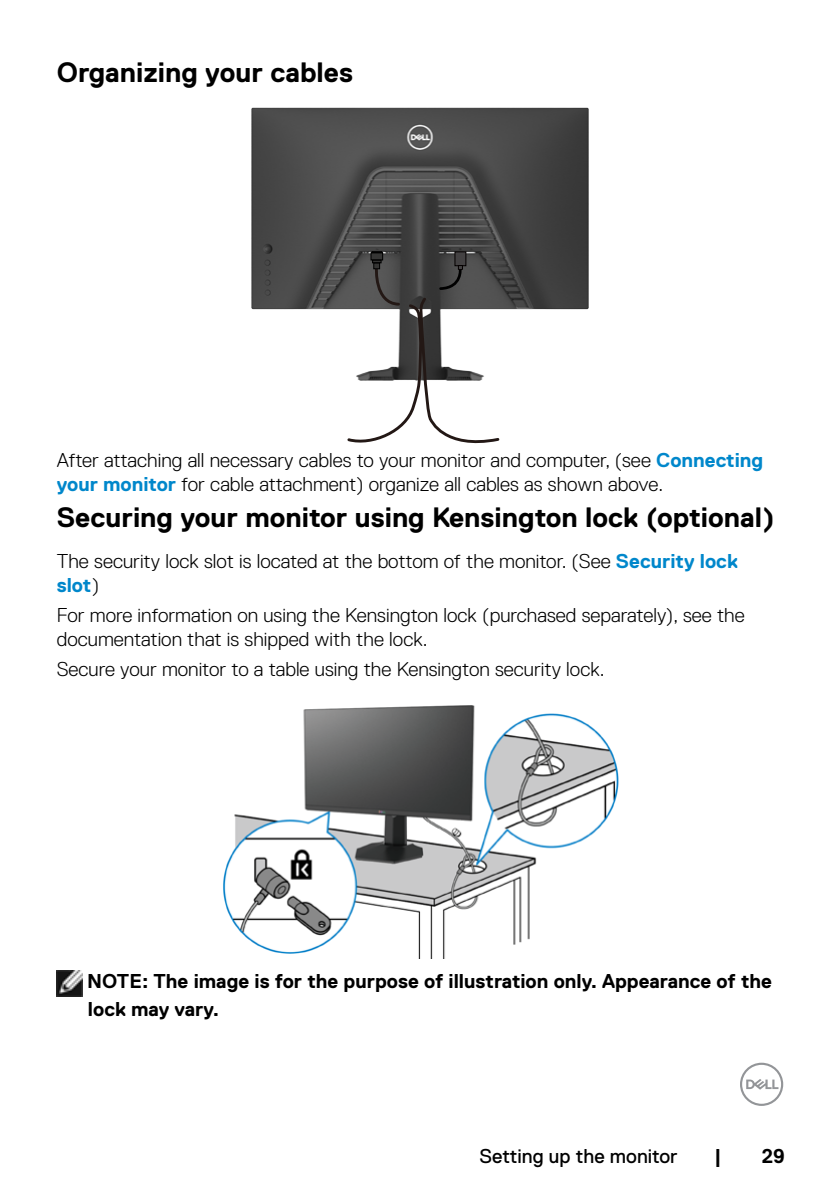
<style>
.page{position:relative;width:840px;height:1191px;background:#fff}
.page>*{position:absolute;margin:0;border:0;box-sizing:border-box;transform-origin:0 0}
.Head2{font:700 28px "Dell Replica";color:#000}
.Paragraph{font:300 20px/24px "Dell Replica";color:#000}
.note{font:700 20px "Dell Replica";color:#000}
.t1{font:20px "Dell Replica";color:#000}
.s1{font-weight:700;color:#0087cb}
</style>
<div class="page">
<svg style="left:740px;top:1062px;width:42px;height:44px"></svg>
<img style="left:251px;top:107px;width:338px;height:203px">
<div style="left:371px;top:253px;width:11px;height:7px;background:#353534"></div>
<div style="left:370px;top:253px;width:12px;height:7px;border:1px solid #000"></div>
<svg style="left:371px;top:251px;width:11px;height:2px"></svg>
<div style="left:454px;top:252px;width:11px;height:14px;background:#444243"></div>
<div style="left:454px;top:252px;width:11px;height:14px;border:1px solid #040000"></div>
<svg style="left:345px;top:260px;width:156px;height:183px"></svg>
<img style="left:223px;top:705px;width:396px;height:253px">
<img style="left:57px;top:970px;width:25px;height:26px">
<p class="Head2" style="left:57px;top:56px;width:297px">Organizing your cables</p>
<p class="Paragraph" style="left:57px;top:448px;width:707px">After attaching all necessary cables to your monitor and computer, (see <span class="s1">Connecting your monitor</span> for cable attachment) organize all cables as shown above.</p>
<p class="Head2" style="left:57px;top:502px;width:719px">Securing your monitor using Kensington lock (optional)</p>
<p class="Paragraph" style="left:57px;top:549px;width:682px">The security lock slot is located at the bottom of the monitor. (See <span class="s1">Security lock slot</span>)</p>
<p class="Paragraph" style="left:57px;top:603px;width:689px">For more information on using the Kensington lock (purchased separately), see the documentation that is shipped with the lock.</p>
<p class="Paragraph" style="left:57px;top:656px;width:549px">Secure your monitor to a table using the Kensington security lock.</p>
<p class="note" style="left:87px;top:970px;width:686px">NOTE: The image is for the purpose of illustration only. Appearance of the</p>
<p class="note" style="left:88px;top:997px;width:132px">lock may vary.</p>
<p class="t1" style="left:479px;top:1144px;width:199px">Setting up the monitor</p>
<p class="note" style="left:713px;top:1144px;width:9px">|</p>
<p class="note" style="left:761px;top:1144px;width:25px">29</p>
</div>
